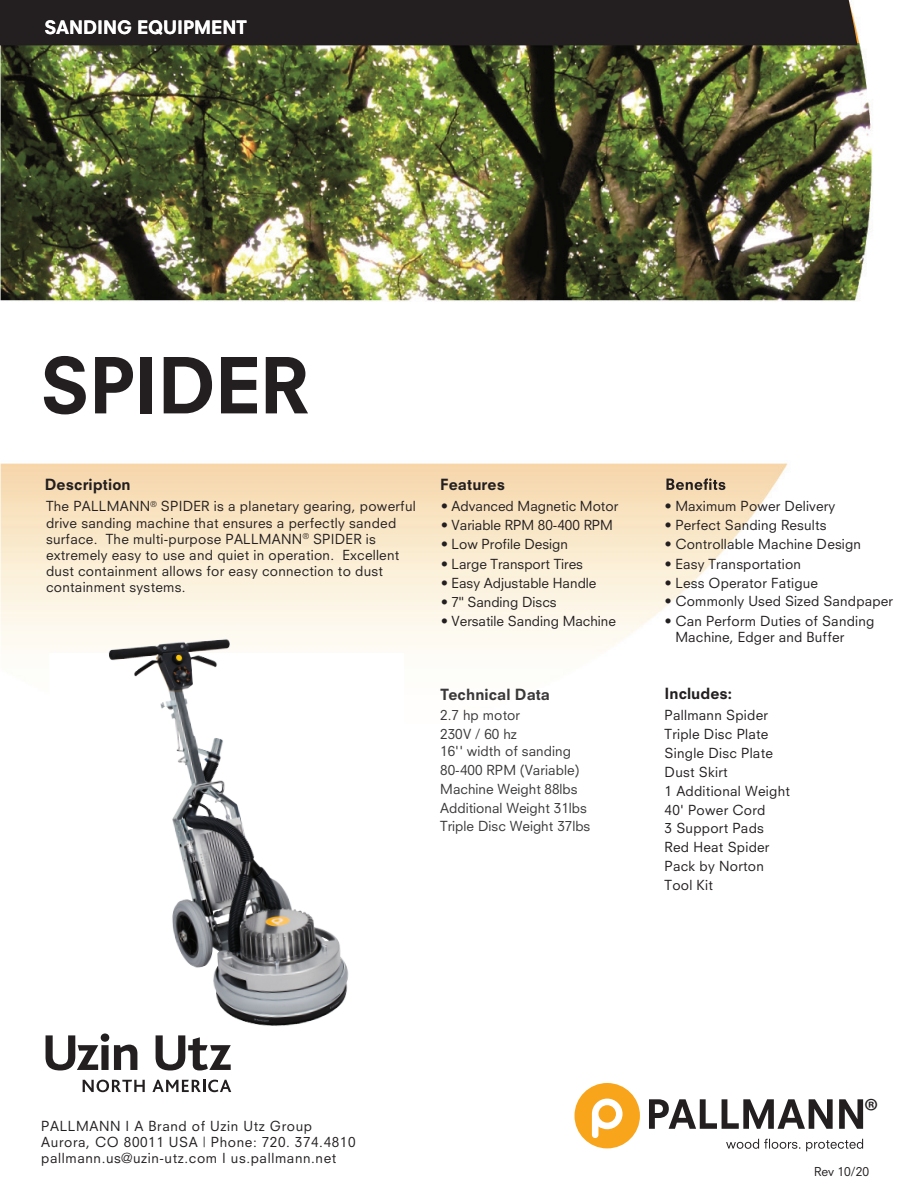
<style>
.page{position:relative;width:918px;height:1188px;background:#fff}
.page>*{position:absolute;margin:0;border:0;box-sizing:border-box;transform-origin:0 0}
.t1{font:800 75px "Neuzeit SLT Std";letter-spacing:-.015em;color:#231f20}
.t2{font:35.4px "Myriad Pro";color:#231f20}
.t3{font:800 18px "Neuzeit SLT Std";color:#fff}
.t4{font:800 15px "Neuzeit SLT Std";letter-spacing:.005em;color:#231f20}
.t5{font:800 15px "Neuzeit SLT Std";color:#3a3838}
.t6{font:13.5px/18.9px "Neuzeit SLT Std";letter-spacing:.02em;color:#231f20}
.t7{font:13.5px "Neuzeit SLT Std";color:#231f20}
.t8{font:13.5px/18.6px "Neuzeit SLT Std";color:#3a3838}
.t9{font:13.5px/15.8px "Neuzeit SLT Std";letter-spacing:.045em;color:#231f20}
.t10{font:12px "Neuzeit SLT Std";letter-spacing:.005em;color:#231f20}
</style>
<div class="page">
<img style="left:1px;top:34px;width:872px;height:1118px">
<div style="left:0;top:0;width:858px;height:45px;background:#231f20"></div>
<svg style="left:666px;top:478px;width:59px;height:12px"></svg>
<svg style="left:726px;top:1139px;width:74px;height:10px"></svg>
<svg style="left:806px;top:1139px;width:57px;height:12px"></svg>
<div style="left:575px;top:1083px;width:65px;height:65px;background:#f9a51b;border-radius:50%"></div>
<svg style="left:592px;top:1099px;width:31px;height:39px"></svg>
<svg style="left:649px;top:1099px;width:184px;height:30px"></svg>
<svg style="left:839px;top:1099px;width:24px;height:30px"></svg>
<svg style="left:436px;top:959px;width:10px;height:98px"></svg>
<img style="left:25px;top:544px;width:411px;height:583px">
<h3 class="t3" style="left:44px;top:16px;width:204px">SANDING EQUIPMENT</h3>
<h1 class="t1" style="left:40px;top:340px;width:271px">SPIDER</h1>
<p class="t4" style="left:45px;top:475px;width:87px">Description</p>
<p class="t4" style="left:440px;top:475px;width:66px">Features</p>
<p class="t6" style="left:46px;top:498px;width:371px;line-height:16.2px">The PALLMANN<sup>®</sup> SPIDER is a planetary gearing, powerful drive sanding machine that ensures a perfectly sanded surface. The multi-purpose PALLMANN<sup>®</sup> SPIDER is extremely easy to use and quiet in operation. Excellent dust containment allows for easy connection to dust containment systems.</p>
<p class="t7" style="left:441px;top:498px;width:179px">• Advanced Magnetic Motor</p>
<p class="t7" style="left:441px;top:517px;width:173px">• Variable RPM 80-400 RPM</p>
<p class="t7" style="left:441px;top:536px;width:128px">• Low Profile Design</p>
<p class="t7" style="left:441px;top:555px;width:143px">• Large Transport Tires</p>
<p class="t7" style="left:441px;top:575px;width:157px">• Easy Adjustable Handle</p>
<p class="t7" style="left:441px;top:594px;width:117px">• 7" Sanding Discs</p>
<p class="t7" style="left:441px;top:613px;width:176px">• Versatile Sanding Machine</p>
<p class="t5" style="left:440px;top:686px;width:111px">Technical Data</p>
<p class="t8" style="left:440px;top:705px;width:152px">2.7 hp motor<br>230V / 60 hz<br>16'' width of sanding<br>80-400 RPM (Variable)<br>Machine Weight 88lbs<br>Additional Weight 31lbs<br>Triple Disc Weight 37lbs</p>
<p class="t6" style="left:665px;top:497px;width:172px">• Maximum Power Delivery</p>
<p class="t6" style="left:665px;top:516px;width:163px">• Perfect Sanding Results</p>
<p class="t6" style="left:665px;top:535px;width:198px">• Controllable Machine Design</p>
<p class="t6" style="left:665px;top:554px;width:138px">• Easy Transportation</p>
<p class="t6" style="left:665px;top:573px;width:155px">• Less Operator Fatigue</p>
<p class="t6" style="left:665px;top:592px;width:230px">• Commonly Used Sized Sandpaper</p>
<p class="t6" style="left:675px;top:614px;width:200px;line-height:15.3px;text-indent:-11px">• Can Perform Duties of Sanding<br>Machine, Edger and Buffer</p>
<p class="t4" style="left:665px;top:685px;width:69px">Includes:</p>
<p class="t6" style="left:665px;top:705px;width:127px">Pallmann Spider<br>Triple Disc Plate<br>Single Disc Plate<br>Dust Skirt<br>1 Additional Weight<br>40' Power Cord<br>3 Support Pads<br>Red Heat Spider<br>Pack by Norton<br>Tool Kit</p>
<p class="t9" style="left:41px;top:1118px;width:316px">PALLMANN I A Brand of Uzin Utz Group<br>Aurora, CO 80011 USA | Phone: 720. 374.4810 pallmann.us@uzin-utz.com I us.pallmann.net</p>
<h2 class="t2" style="left:864px;top:1090px;width:16px">®</h2>
<p class="t10" style="left:814px;top:1164px;width:57px">Rev 10/20</p>
</div>
